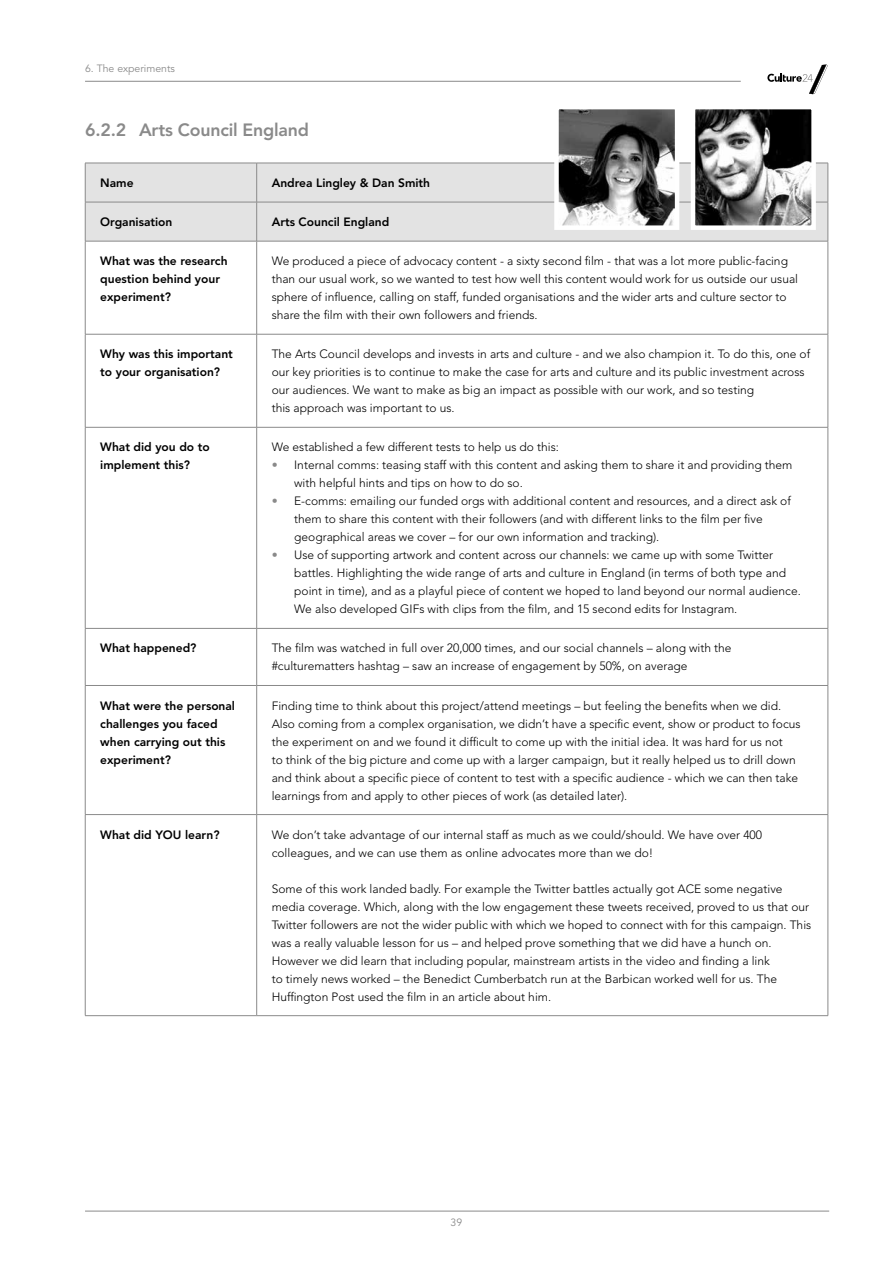
<style>
.page{position:relative;width:893px;height:1263px;background:#fff}
.page>*{position:absolute;margin:0;border:0;box-sizing:border-box;transform-origin:0 0}
.t1{font:800 17.7px "Avenir LT Std";letter-spacing:-.01em;color:#8a8a8a}
.t2{font:300 12px/18px "Avenir LT Std";color:#000}
.t3{font:800 12px/18px "Avenir LT Std";color:#000}
.t4{font:10.5px "Avenir LT Std";color:#8a8a8a}
.s1{font-weight:500;color:#8a8a8a}
</style>
<div class="page">
<hr style="left:85px;top:81px;width:656px;height:1px;background:#8a8a8a">
<svg style="left:767px;top:64px;width:61px;height:30px"></svg>
<hr style="left:85px;top:1211px;width:744px;height:1px;background:#8a8a8a">
<div style="left:86px;top:164px;width:742px;height:77px;background:#e3e3e3"></div>
<hr style="left:256px;top:163px;width:1px;height:39px;background:#8a8a8a">
<hr style="left:85px;top:202px;width:172px;height:1px;background:#8a8a8a">
<hr style="left:257px;top:202px;width:571px;height:1px;background:#8a8a8a">
<hr style="left:256px;top:202px;width:1px;height:39px;background:#8a8a8a">
<hr style="left:85px;top:241px;width:172px;height:1px;background:#8a8a8a">
<hr style="left:257px;top:241px;width:571px;height:1px;background:#8a8a8a">
<hr style="left:256px;top:241px;width:1px;height:93px;background:#8a8a8a">
<hr style="left:85px;top:334px;width:172px;height:1px;background:#8a8a8a">
<hr style="left:257px;top:334px;width:571px;height:1px;background:#8a8a8a">
<hr style="left:256px;top:334px;width:1px;height:93px;background:#8a8a8a">
<hr style="left:256px;top:427px;width:1px;height:201px;background:#8a8a8a">
<hr style="left:85px;top:628px;width:172px;height:1px;background:#8a8a8a">
<hr style="left:257px;top:628px;width:571px;height:1px;background:#8a8a8a">
<hr style="left:256px;top:629px;width:1px;height:56px;background:#8a8a8a">
<hr style="left:256px;top:686px;width:1px;height:128px;background:#8a8a8a">
<hr style="left:85px;top:814px;width:172px;height:1px;background:#8a8a8a">
<hr style="left:257px;top:814px;width:571px;height:1px;background:#8a8a8a">
<hr style="left:256px;top:815px;width:1px;height:200px;background:#8a8a8a">
<hr style="left:85px;top:1015px;width:172px;height:1px;background:#8a8a8a">
<hr style="left:257px;top:1015px;width:571px;height:1px;background:#8a8a8a">
<hr style="left:85px;top:427px;width:172px;height:1px;background:#8a8a8a">
<hr style="left:257px;top:427px;width:571px;height:1px;background:#8a8a8a">
<hr style="left:85px;top:163px;width:172px;height:1px;background:#8a8a8a">
<hr style="left:85px;top:163px;width:1px;height:39px;background:#8a8a8a">
<hr style="left:257px;top:163px;width:571px;height:1px;background:#8a8a8a">
<hr style="left:828px;top:163px;width:1px;height:39px;background:#8a8a8a">
<hr style="left:85px;top:202px;width:1px;height:39px;background:#8a8a8a">
<hr style="left:828px;top:202px;width:1px;height:39px;background:#8a8a8a">
<hr style="left:85px;top:241px;width:1px;height:93px;background:#8a8a8a">
<hr style="left:828px;top:241px;width:1px;height:93px;background:#8a8a8a">
<hr style="left:85px;top:334px;width:1px;height:93px;background:#8a8a8a">
<hr style="left:828px;top:334px;width:1px;height:93px;background:#8a8a8a">
<hr style="left:85px;top:427px;width:1px;height:201px;background:#8a8a8a">
<hr style="left:828px;top:427px;width:1px;height:201px;background:#8a8a8a">
<hr style="left:85px;top:629px;width:1px;height:56px;background:#8a8a8a">
<hr style="left:828px;top:629px;width:1px;height:56px;background:#8a8a8a">
<hr style="left:85px;top:685px;width:172px;height:1px;background:#8a8a8a">
<hr style="left:85px;top:686px;width:1px;height:128px;background:#8a8a8a">
<hr style="left:257px;top:685px;width:571px;height:1px;background:#8a8a8a">
<hr style="left:828px;top:686px;width:1px;height:128px;background:#8a8a8a">
<hr style="left:85px;top:815px;width:1px;height:200px;background:#8a8a8a">
<hr style="left:828px;top:815px;width:1px;height:200px;background:#8a8a8a">
<svg style="left:552px;top:109px;width:130px;height:123px"></svg>
<svg style="left:688px;top:109px;width:130px;height:123px"></svg>
<p class="t4" style="left:85px;top:63px;width:92px">6. The experiments</p>
<h1 class="t1" style="left:85px;top:119px;width:226px">6.2.2 Arts Council England</h1>
<p class="t3" style="left:100px;top:174px;width:35px">Name</p>
<p class="t3" style="left:272px;top:174px;width:160px">Andrea Lingley &amp; Dan Smith</p>
<p class="t3" style="left:100px;top:213px;width:74px">Organisation</p>
<p class="t3" style="left:272px;top:213px;width:119px">Arts Council England</p>
<p class="t3" style="left:100px;top:252px;width:129px">What was the research question behind your experiment?</p>
<p class="t2" style="left:272px;top:252px;width:528px">We produced a piece of advocacy content - a sixty second film - that was a lot more public-facing than our usual work, so we wanted to test how well this content would work for us outside our usual sphere of influence, calling on staff, funded organisations and the wider arts and culture sector to share the film with their own followers and friends.</p>
<p class="t3" style="left:100px;top:345px;width:134px">Why was this important to your organisation?</p>
<p class="t2" style="left:272px;top:345px;width:540px">The Arts Council develops and invests in arts and culture - and we also champion it. To do this, one of our key priorities is to continue to make the case for arts and culture and its public investment across our audiences. We want to make as big an impact as possible with our work, and so testing<br>this approach was important to us.</p>
<p class="t3" style="left:100px;top:438px;width:111px">What did you do to implement this?</p>
<p class="t2" style="left:272px;top:438px;width:289px">We established a few different tests to help us do this:</p>
<p class="t2" style="left:294px;top:456px;width:500px;text-indent:-22px"><span class="s1">•</span> Internal comms: teasing staff with this content and asking them to share it and providing them with helpful hints and tips on how to do so.</p>
<p class="t2" style="left:294px;top:492px;width:498px;text-indent:-22px"><span class="s1">•</span> E-comms: emailing our funded orgs with additional content and resources, and a direct ask of them to share this content with their followers (and with different links to the film per five geographical areas we cover – for our own information and tracking).</p>
<p class="t2" style="left:294px;top:546px;width:508px;text-indent:-22px"><span class="s1">•</span> Use of supporting artwork and content across our channels: we came up with some Twitter battles. Highlighting the wide range of arts and culture in England (in terms of both type and point in time), and as a playful piece of content we hoped to land beyond our normal audience.<br>We also developed GIFs with clips from the film, and 15 second edits for Instagram.</p>
<p class="t3" style="left:100px;top:639px;width:98px">What happened?</p>
<p class="t2" style="left:272px;top:639px;width:461px">The film was watched in full over 20,000 times, and our social channels – along with the #culturematters hashtag – saw an increase of engagement by 50%, on average</p>
<p class="t3" style="left:100px;top:696px;width:136px">What were the personal challenges you faced when carrying out this experiment?</p>
<p class="t2" style="left:272px;top:696px;width:530px">Finding time to think about this project/attend meetings – but feeling the benefits when we did.<br>Also coming from a complex organisation, we didn’t have a specific event, show or product to focus the experiment on and we found it difficult to come up with the initial idea. It was hard for us not<br>to think of the big picture and come up with a larger campaign, but it really helped us to drill down and think about a specific piece of content to test with a specific audience - which we can then take learnings from and apply to other pieces of work (as detailed later).</p>
<p class="t3" style="left:100px;top:825px;width:121px">What did YOU learn?</p>
<p class="t2" style="left:272px;top:825px;width:492px">We don’t take advantage of our internal staff as much as we could/should. We have over 400 colleagues, and we can use them as online advocates more than we do!</p>
<p class="t2" style="left:272px;top:879px;width:541px">Some of this work landed badly. For example the Twitter battles actually got ACE some negative media coverage. Which, along with the low engagement these tweets received, proved to us that our Twitter followers are not the wider public with which we hoped to connect with for this campaign. This was a really valuable lesson for us – and helped prove something that we did have a hunch on.<br>However we did learn that including popular, mainstream artists in the video and finding a link<br>to timely news worked – the Benedict Cumberbatch run at the Barbican worked well for us. The Huffington Post used the film in an article about him.</p>
<p class="t4" style="left:450px;top:1216px;width:13px">39</p>
</div>
